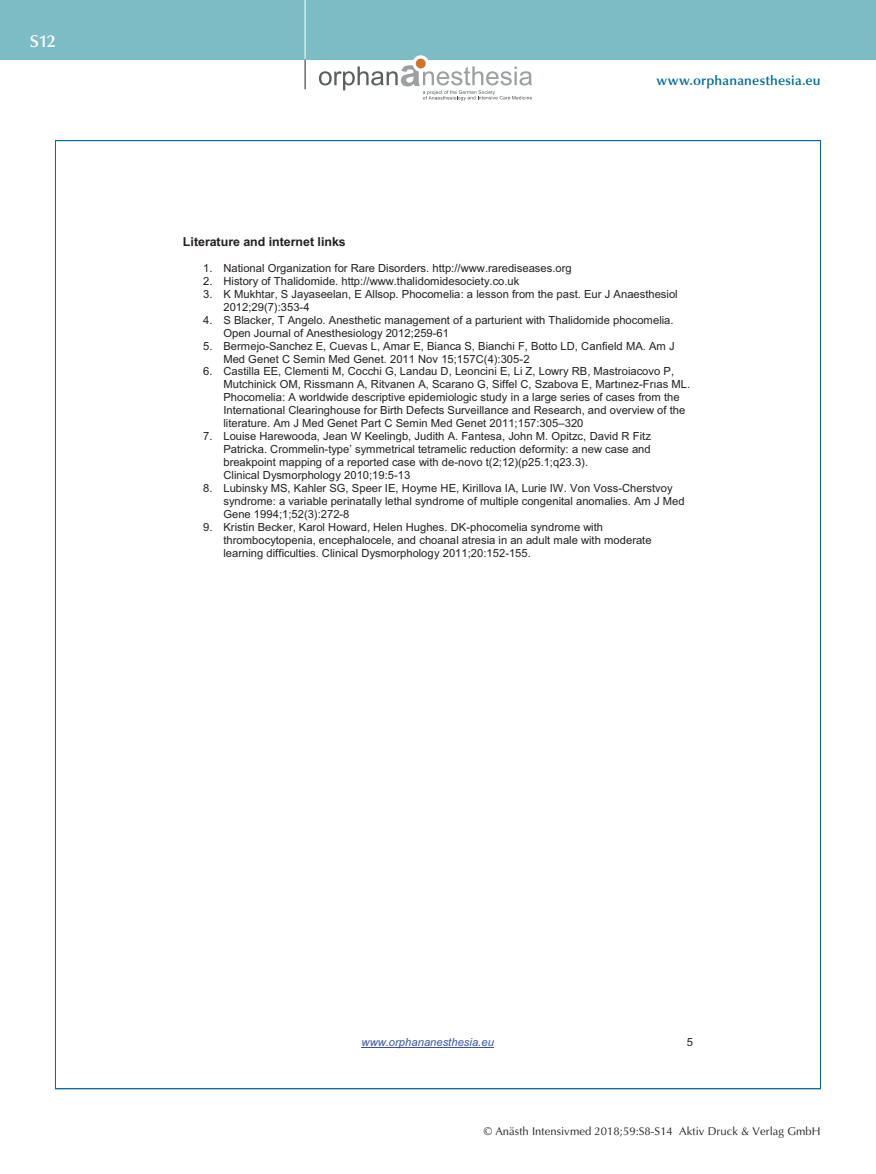
<style>
.page{position:relative;width:876px;height:1174px;background:#fff}
.page>*{position:absolute;margin:0;border:0;box-sizing:border-box;transform-origin:0 0}
.t1{font:600 17.25px "Optima";color:#fff}
.t2{font:600 13.5px "Optima";letter-spacing:.015em;color:#006b98}
.t3{font:700 12.45px "Arial";color:#231f20}
.t4{font:11.25px/12.9px "Arial";color:#231f20}
.t5{font:11.25px "Optima";letter-spacing:.005em;color:#231f20}
.t6{font:italic 11.25px "Arial";color:#3853a3}
</style>
<div class="page">
<div style="left:0;top:0;width:876px;height:60px;background:#7cbcc5"></div>
<hr style="left:305px;top:0;width:1px;height:60px;background:#fff">
<svg style="left:305px;top:60px;width:1px;height:29px"></svg>
<svg style="left:412px;top:55px;width:17px;height:17px"></svg>
<div style="left:416px;top:59px;width:10px;height:9px;background:#d0732a;border-radius:50%"></div>
<svg style="left:319px;top:65px;width:213px;height:35px"></svg>
<hr style="left:362px;top:1046px;width:132px;height:1px;background:#3853a3">
<h1 class="t1" style="left:30px;top:31px;width:27px">S12</h1>
<p class="t2" style="left:656px;top:73px;width:166px">www.orphananesthesia.eu</p>
<p class="t3" style="left:183px;top:233px;width:164px">Literature and internet links</p>
<p class="t4" style="left:203px;top:262px;width:370px">1. National Organization for Rare Disorders. http://www.rarediseases.org</p>
<p class="t4" style="left:203px;top:274px;width:318px">2. History of Thalidomide. http://www.thalidomidesociety.co.uk</p>
<p class="t4" style="left:223px;top:287px;width:456px;text-indent:-20px">3. K Mukhtar, S Jayaseelan, E Allsop. Phocomelia: a lesson from the past. Eur J Anaesthesiol<br>2012;29(7):353-4</p>
<p class="t4" style="left:223px;top:313px;width:452px;text-indent:-20px">4. S Blacker, T Angelo. Anesthetic management of a parturient with Thalidomide phocomelia.<br>Open Journal of Anesthesiology 2012;259-61</p>
<p class="t4" style="left:223px;top:339px;width:453px;text-indent:-20px">5. Bermejo-Sanchez E, Cuevas L, Amar E, Bianca S, Bianchi F, Botto LD, Canfield MA. Am J<br>Med Genet C Semin Med Genet. 2011 Nov 15;157C(4):305-2</p>
<p class="t4" style="left:223px;top:365px;width:468px;text-indent:-20px">6. Castilla EE, Clementi M, Cocchi G, Landau D, Leoncini E, Li Z, Lowry RB, Mastroiacovo P, Mutchinick OM, Rissmann A, Ritvanen A, Scarano G, Siffel C, Szabova E, Martınez-Frıas ML.<br>Phocomelia: A worldwide descriptive epidemiologic study in a large series of cases from the International Clearinghouse for Birth Defects Surveillance and Research, and overview of the literature. Am J Med Genet Part C Semin Med Genet 2011;157:305–320</p>
<p class="t4" style="left:223px;top:430px;width:429px;text-indent:-20px">7. Louise Harewooda, Jean W Keelingb, Judith A. Fantesa, John M. Opitzc, David R Fitz Patricka. Crommelin-type’ symmetrical tetramelic reduction deformity: a new case and breakpoint mapping of a reported case with de-novo t(2;12)(p25.1;q23.3).<br>Clinical Dysmorphology 2010;19:5-13</p>
<p class="t4" style="left:223px;top:482px;width:463px;text-indent:-20px">8. Lubinsky MS, Kahler SG, Speer IE, Hoyme HE, Kirillova IA, Lurie IW. Von Voss-Cherstvoy syndrome: a variable perinatally lethal syndrome of multiple congenital anomalies. Am J Med<br>Gene 1994;1;52(3):272-8</p>
<p class="t4" style="left:223px;top:520px;width:430px;text-indent:-20px">9. Kristin Becker, Karol Howard, Helen Hughes. DK-phocomelia syndrome with thrombocytopenia, encephalocele, and choanal atresia in an adult male with moderate learning difficulties. Clinical Dysmorphology 2011;20:152-155.</p>
<p class="t6" style="left:362px;top:1034px;width:134px">www.orphananesthesia.eu</p>
<p class="t4" style="left:687px;top:1035px;width:8px">5</p>
<p class="t5" style="left:484px;top:1125px;width:338px">© Anästh Intensivmed 2018;59:S8-S14 Aktiv Druck &amp; Verlag GmbH</p>
</div>
